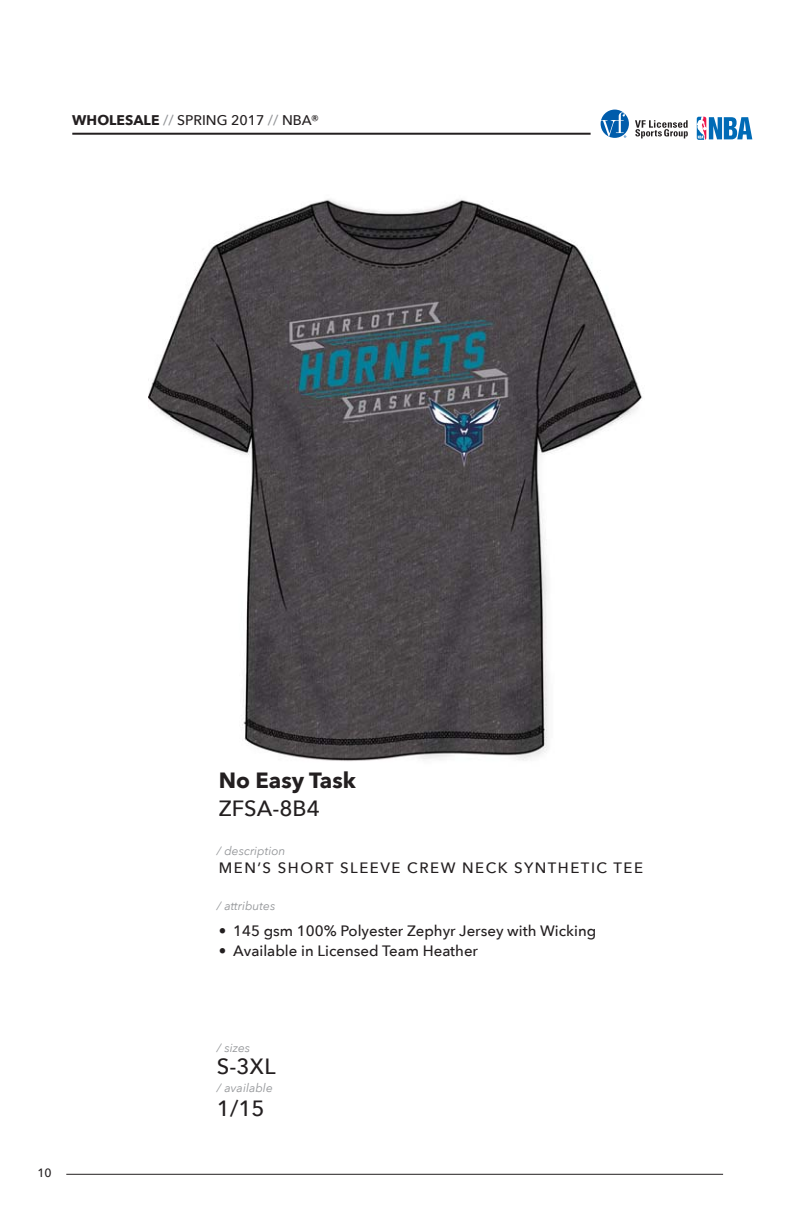
<style>
.page{position:relative;width:793px;height:1225px;background:#fff}
.page>*{position:absolute;margin:0;border:0;box-sizing:border-box;transform-origin:0 0}
.t1{font:500 22px/42px "Avenir Next";color:#231f20}
.t2{font:700 22px "Avenir Next";color:#231f20}
.t3{font:500 15px "Avenir Next";color:#231f20}
.t4{font:500 15px "Avenir Next";letter-spacing:.1em;color:#231f20}
.t5{font:500 14px "Avenir Next";color:#231f20}
.t6{font:italic 12px "Avenir Next";color:#939598}
.t7{font:500 12px "Avenir Next";color:#231f20}
.s1{font-weight:700}
.s2{color:#939598}
</style>
<div class="page">
<hr style="left:72px;top:133px;width:518px;height:2px;background:#231f20">
<hr style="left:66px;top:1173px;width:657px;height:1px;background:#231f20">
<div style="left:600px;top:110px;width:29px;height:28px;background:#005cab;border-radius:50%"></div>
<svg style="left:601px;top:112px;width:25px;height:26px"></svg>
<svg style="left:635px;top:120px;width:52px;height:18px"></svg>
<svg style="left:696px;top:117px;width:57px;height:23px"></svg>
<img style="left:148px;top:199px;width:494px;height:562px">
<p class="t5" style="left:72px;top:111px;width:248px"><span class="s1">WHOLESALE</span> <span class="s2">//</span> SPRING 2017 <span class="s2">//</span> NBA®</p>
<p class="t7" style="left:37px;top:1164px;width:16px">10</p>
<h1 class="t2" style="left:219px;top:766px;width:139px">No Easy Task</h1>
<h1 class="t1" style="left:219px;top:788px;width:103px">ZFSA-8B4</h1>
<p class="t6" style="left:217px;top:842px;width:70px">/ description</p>
<p class="t4" style="left:219px;top:857px;width:426px">MEN’S SHORT SLEEVE CREW NECK SYNTHETIC TEE</p>
<p class="t6" style="left:217px;top:898px;width:60px">/ attributes</p>
<p class="t3" style="left:219px;top:921px;width:379px">• 145 gsm 100% Polyester Zephyr Jersey with Wicking</p>
<p class="t3" style="left:219px;top:941px;width:261px">• Available in Licensed Team Heather</p>
<p class="t6" style="left:217px;top:1039px;width:35px">/ sizes</p>
<p class="t6" style="left:217px;top:1079px;width:57px">/ available</p>
<h1 class="t1" style="left:217px;top:1045px;width:60px">S-3XL<br>1/15</h1>
</div>
